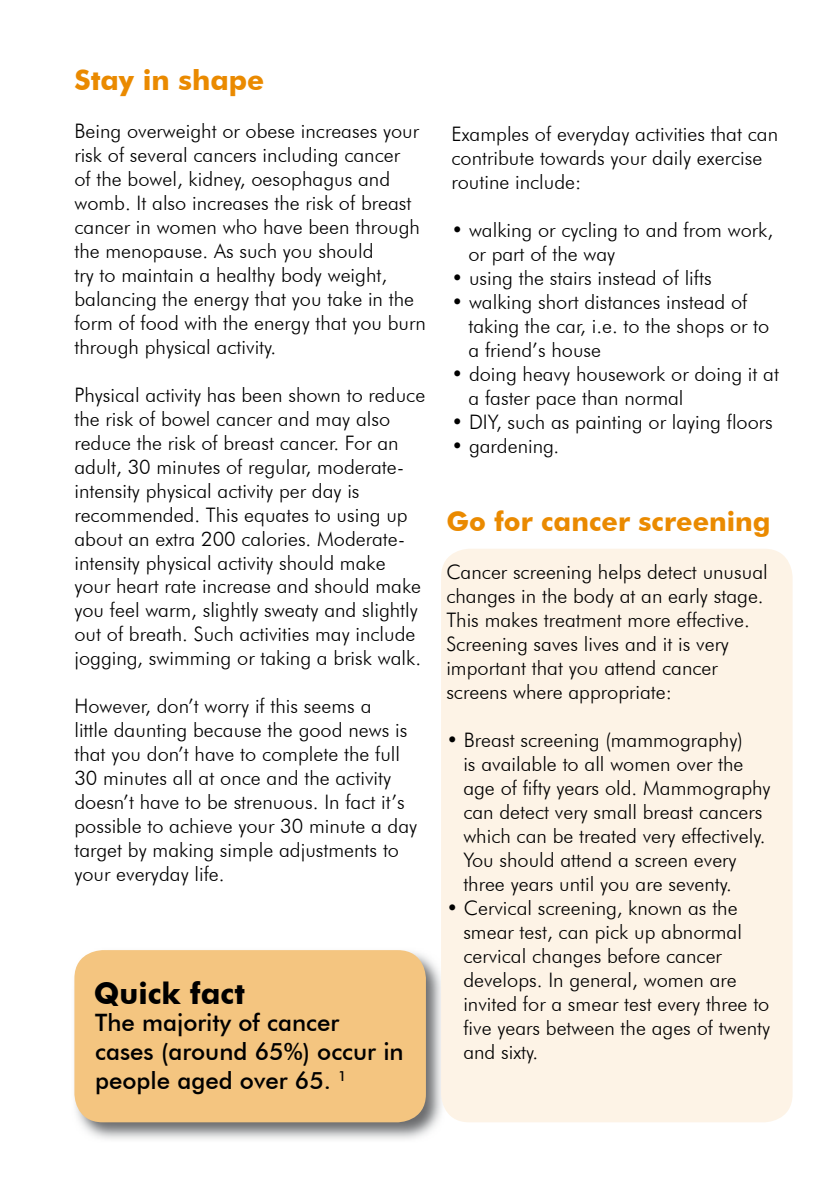
<style>
.page{position:relative;width:840px;height:1191px;background:#fff}
.page>*{position:absolute;margin:0;border:0;box-sizing:border-box;transform-origin:0 0}
.t1{font:700 30px "Futura BT";color:#000}
.t2{font:700 28px "Futura BT";color:#ea8a00}
.t3{font:700 27px "Futura BT";color:#ea8a00}
.t4{font:500 24px/28.8px "Futura BT";color:#000}
.t5{font:300 20px/24px "Futura BT";color:#000}
</style>
<div class="page">
<img style="left:74px;top:950px;width:371px;height:189px">
<div style="left:74px;top:950px;width:351px;height:172px;background:#f4c580;border-radius:28px"></div>
<div style="left:441px;top:549px;width:351px;height:573px;background:#fdf3e6;border-radius:28px"></div>
<h2 class="t2" style="left:74px;top:63px;width:191px">Stay in shape</h2>
<p class="t5" style="left:74px;top:118px;width:353px">Being overweight or obese increases your risk of several cancers including cancer<br>of the bowel, kidney, oesophagus and womb. It also increases the risk of breast cancer in women who have been through the menopause. As such you should<br>try to maintain a healthy body weight, balancing the energy that you take in the form of food with the energy that you burn through physical activity.</p>
<p class="t5" style="left:74px;top:382px;width:352px">Physical activity has been shown to reduce the risk of bowel cancer and may also reduce the risk of breast cancer. For an adult, 30 minutes of regular, moderate&shy;intensity physical activity per day is recommended. This equates to using up about an extra 200 calories. Moderate&shy;intensity physical activity should make your heart rate increase and should make you feel warm, slightly sweaty and slightly out of breath. Such activities may include jogging, swimming or taking a brisk walk.</p>
<p class="t5" style="left:74px;top:694px;width:344px">However, don’t worry if this seems a<br>little daunting because the good news is that you don’t have to complete the full 30 minutes all at once and the activity doesn’t have to be strenuous. In fact it’s possible to achieve your 30 minute a day target by making simple adjustments to your everyday life.</p>
<h1 class="t1" style="left:94px;top:975px;width:153px">Quick fact</h1>
<p class="t4" style="left:95px;top:1008px;width:310px">The majority of cancer cases (around 65%) occur in people aged over 65. <sup>1</sup></p>
<p class="t5" style="left:451px;top:122px;width:328px">Examples of everyday activities that can contribute towards your daily exercise routine include:</p>
<p class="t5" style="left:468px;top:217px;width:306px;text-indent:-17px">• walking or cycling to and from work, or part of the way</p>
<p class="t5" style="left:451px;top:265px;width:261px">• using the stairs instead of lifts</p>
<p class="t5" style="left:468px;top:289px;width:302px;text-indent:-17px">• walking short distances instead of taking the car, i.e. to the shops or to a friend’s house</p>
<p class="t5" style="left:468px;top:361px;width:312px;text-indent:-17px">• doing heavy housework or doing it at a faster pace than normal</p>
<p class="t5" style="left:451px;top:409px;width:323px">• DIY, such as painting or laying floors</p>
<p class="t5" style="left:451px;top:433px;width:109px">• gardening.</p>
<h3 class="t3" style="left:446px;top:505px;width:325px">Go for cancer screening</h3>
<p class="t5" style="left:446px;top:560px;width:323px">Cancer screening helps detect unusual changes in the body at an early stage.<br>This makes treatment more effective.<br>Screening saves lives and it is very important that you attend cancer screens where appropriate:</p>
<p class="t5" style="left:463px;top:728px;width:308px;text-indent:-17px">• Breast screening (mammography)<br>is available to all women over the age of fifty years old. Mammography can detect very small breast cancers which can be treated very effectively.<br>You should attend a screen every three years until you are seventy.</p>
<p class="t5" style="left:463px;top:896px;width:308px;text-indent:-17px">• Cervical screening, known as the smear test, can pick up abnormal cervical changes before cancer develops. In general, women are invited for a smear test every three to five years between the ages of twenty and sixty.</p>
</div>
